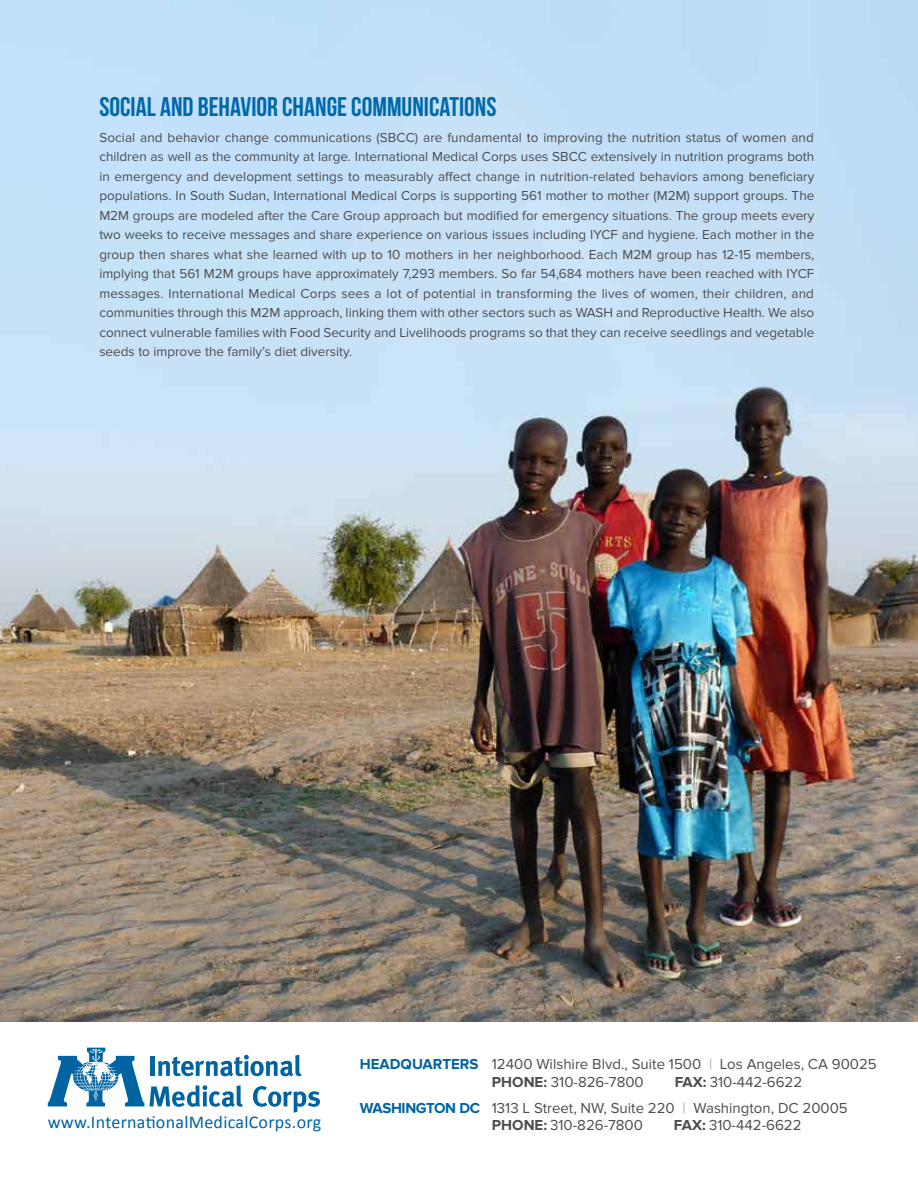
<style>
.page{position:relative;width:918px;height:1188px;background:#fff}
.page>*{position:absolute;margin:0;border:0;box-sizing:border-box;transform-origin:0 0}
.t1{font:27px "Bebas Neue";color:#0069ab}
.t2{font:18px "Calibri";letter-spacing:.015em;color:#0063a2}
.t3{font:15px/17.2px "Proxima Nova";color:#4e4c4d}
.t4{font:13.5px/19.5px "Proxima Nova";color:#4e4c4d;text-align:justify}
.s1{font-weight:700;color:#0063a2}
.s2{color:#8fa5c5}
.s3{font-weight:700}
</style>
<div class="page">
<img style="left:0;top:0;width:918px;height:1022px">
<svg style="left:48px;top:1048px;width:272px;height:65px"></svg>
<h1 class="t1" style="left:99px;top:92px;width:399px">SOCIAL AND BEHAVIOR CHANGE COMMUNICATIONS</h1>
<p class="t4" style="left:99px;top:128px;width:717px">Social and behavior change communications (SBCC) are fundamental to improving the nutrition status of women and children as well as the community at large. International Medical Corps uses SBCC extensively in nutrition programs both in emergency and development settings to measurably affect change in nutrition-related behaviors among beneficiary populations. In South Sudan, International Medical Corps is supporting 561 mother to mother (M2M) support groups. The M2M groups are modeled after the Care Group approach but modified for emergency situations. The group meets every two weeks to receive messages and share experience on various issues including IYCF and hygiene. Each mother in the group then shares what she learned with up to 10 mothers in her neighborhood. Each M2M group has 12-15 members, implying that 561 M2M groups have approximately 7,293 members. So far 54,684 mothers have been reached with IYCF messages. International Medical Corps sees a lot of potential in transforming the lives of women, their children, and communities through this M2M approach, linking them with other sectors such as WASH and Reproductive Health. We also connect vulnerable families with Food Security and Livelihoods programs so that they can receive seedlings and vegetable seeds to improve the family’s diet diversity.</p>
<p class="t3" style="left:492px;top:1056px;width:386px;text-indent:-132px"><span class="s1">HEADQUARTERS</span> 12400 Wilshire Blvd., Suite 1500 <span class="s2">|</span> Los Angeles, CA 90025<br><span class="s3">PHONE:</span> 310-826-7800</p>
<p class="t3" style="left:360px;top:1069px;width:489px;line-height:26.5px;text-indent:315px"><span class="s3">FAX:</span> 310-442-6622<br><span class="s1">WASHINGTON DC</span> 1313 L Street, NW, Suite 220 <span class="s2">|</span> Washington, DC 20005</p>
<h2 class="t2" style="left:48px;top:1111px;width:275px">www.InternationalMedicalCorps.org</h2>
<p class="t3" style="left:492px;top:1117px;width:153px"><span class="s3">PHONE:</span> 310-826-7800</p>
<p class="t3" style="left:674px;top:1117px;width:129px"><span class="s3">FAX:</span> 310-442-6622</p>
</div>
